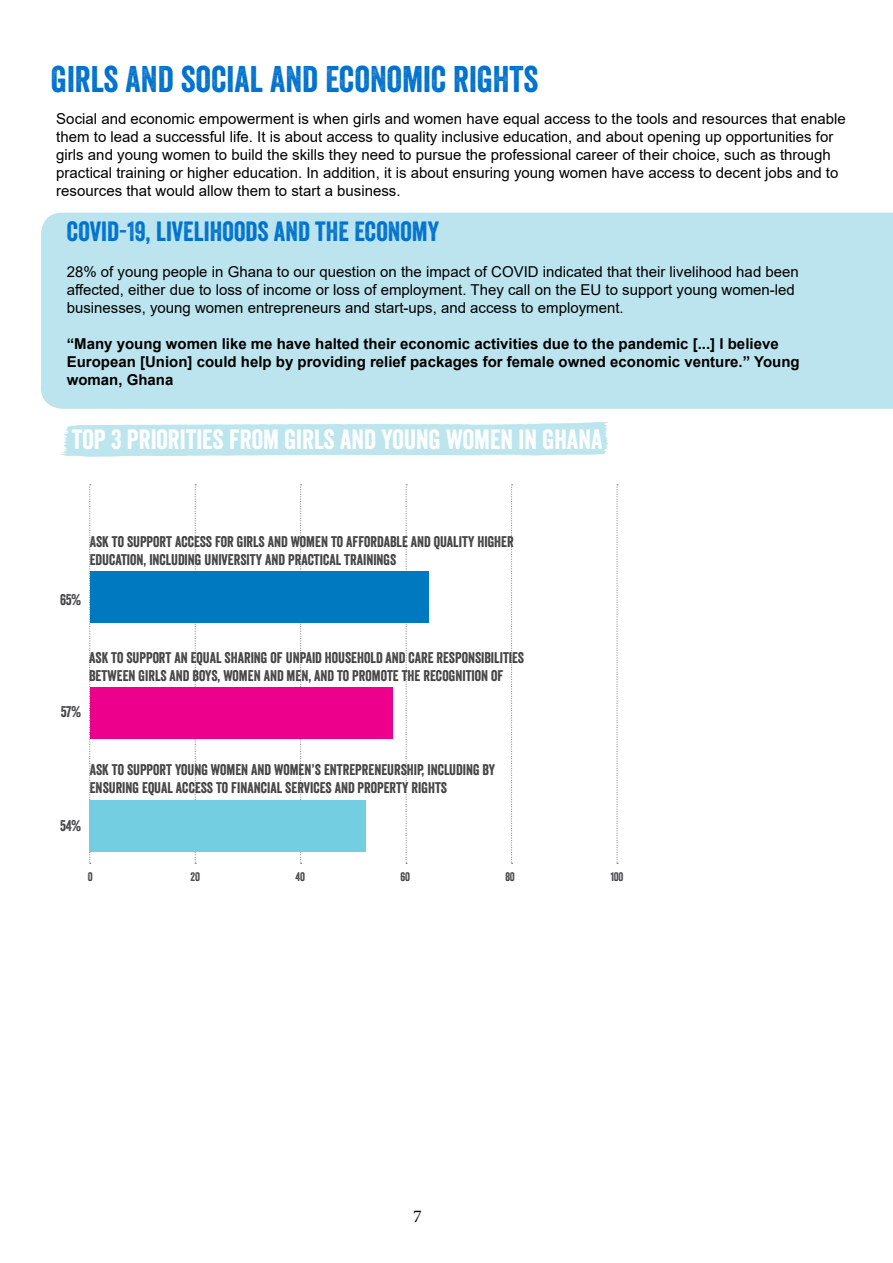
<style>
.page{position:relative;width:893px;height:1263px;background:#fff}
.page>*{position:absolute;margin:0;border:0;box-sizing:border-box;transform-origin:0 0}
.t1{font:36px "Veneer";color:#0072ce}
.t2{font:27px "Veneer";color:#fff}
.t3{font:27px "Veneer";color:#0072ce}
.t4{font:18px "Minion Pro";color:#000}
.t5{font:15px/18px "Arial";color:#000}
.t6{font:15px/18px "Veneer";color:#424142}
.t7{font:700 15px/18px "Arial";color:#000}
.t8{font:15px "Veneer";color:#414042}
.t9{font:12px "Veneer";letter-spacing:-.02em;color:#414042}
</style>
<div class="page">
<div style="left:41px;top:213px;width:852px;height:196px;background:#bbe4ee"></div>
<svg style="left:89px;top:484px;width:2px;height:380px"></svg>
<svg style="left:195px;top:484px;width:1px;height:380px"></svg>
<svg style="left:300px;top:484px;width:2px;height:380px"></svg>
<svg style="left:406px;top:484px;width:1px;height:380px"></svg>
<svg style="left:511px;top:484px;width:2px;height:380px"></svg>
<svg style="left:616px;top:484px;width:2px;height:380px"></svg>
<div style="left:90px;top:572px;width:338px;height:51px;background:#0079c1"></div>
<div style="left:89px;top:800px;width:276px;height:51px;background:#74cee2"></div>
<div style="left:90px;top:687px;width:302px;height:51px;background:#ec008c"></div>
<svg style="left:61px;top:422px;width:548px;height:35px;background:#c4e8f0"></svg>
<h1 class="t1" style="left:51px;top:57px;width:489px">GIRLS AND SOCIAL AND ECONOMIC RIGHTS</h1>
<p class="t5" style="left:56px;top:110px;width:791px">Social and economic empowerment is when girls and women have equal access to the tools and resources that enable them to lead a successful life. It is about access to quality inclusive education, and about opening up opportunities for girls and young women to build the skills they need to pursue the professional career of their choice, such as through practical training or higher education. In addition, it is about ensuring young women have access to decent jobs and to resources that would allow them to start a business.</p>
<h2 class="t3" style="left:67px;top:215px;width:374px">COVID-19, LIVELIHOODS AND THE ECONOMY</h2>
<p class="t5" style="left:67px;top:263px;width:734px">28% of young people in Ghana to our question on the impact of COVID indicated that their livelihood had been affected, either due to loss of income or loss of employment. They call on the EU to support young women-led businesses, young women entrepreneurs and start-ups, and access to employment.</p>
<p class="t7" style="left:67px;top:335px;width:734px">“Many young women like me have halted their economic activities due to the pandemic [...] I believe<br>European [Union] could help by providing relief packages for female owned economic venture.” Young woman, Ghana</p>
<h2 class="t2" style="left:72px;top:423px;width:532px">TOP 3 PRIORITIES FROM GIRLS AND YOUNG WOMEN IN GHANA</h2>
<p class="t6" style="left:90px;top:532px;width:425px">ASK TO SUPPORT ACCESS FOR GIRLS AND WOMEN TO AFFORDABLE AND QUALITY HIGHER<br>EDUCATION, INCLUDING UNIVERSITY AND PRACTICAL TRAININGS</p>
<p class="t8" style="left:60px;top:590px;width:23px">65%</p>
<p class="t6" style="left:89px;top:648px;width:436px">ASK TO SUPPORT AN EQUAL SHARING OF UNPAID HOUSEHOLD AND CARE RESPONSIBILITIES<br>BETWEEN GIRLS AND BOYS, WOMEN AND MEN, AND TO PROMOTE THE RECOGNITION OF</p>
<p class="t8" style="left:61px;top:702px;width:22px">57%</p>
<p class="t6" style="left:90px;top:760px;width:407px">ASK TO SUPPORT YOUNG WOMEN AND WOMEN’S ENTREPRENEURSHIP, INCLUDING BY<br>ENSURING EQUAL ACCESS TO FINANCIAL SERVICES AND PROPERTY RIGHTS</p>
<p class="t8" style="left:60px;top:817px;width:23px">54%</p>
<p class="t9" style="left:88px;top:870px;width:6px">0</p>
<p class="t9" style="left:191px;top:870px;width:11px">20</p>
<p class="t9" style="left:295px;top:870px;width:11px">40</p>
<p class="t9" style="left:400px;top:870px;width:11px">60</p>
<p class="t9" style="left:505px;top:870px;width:11px">80</p>
<p class="t9" style="left:611px;top:870px;width:14px">100</p>
<p class="t4" style="left:413px;top:1204px;width:10px">7</p>
</div>
